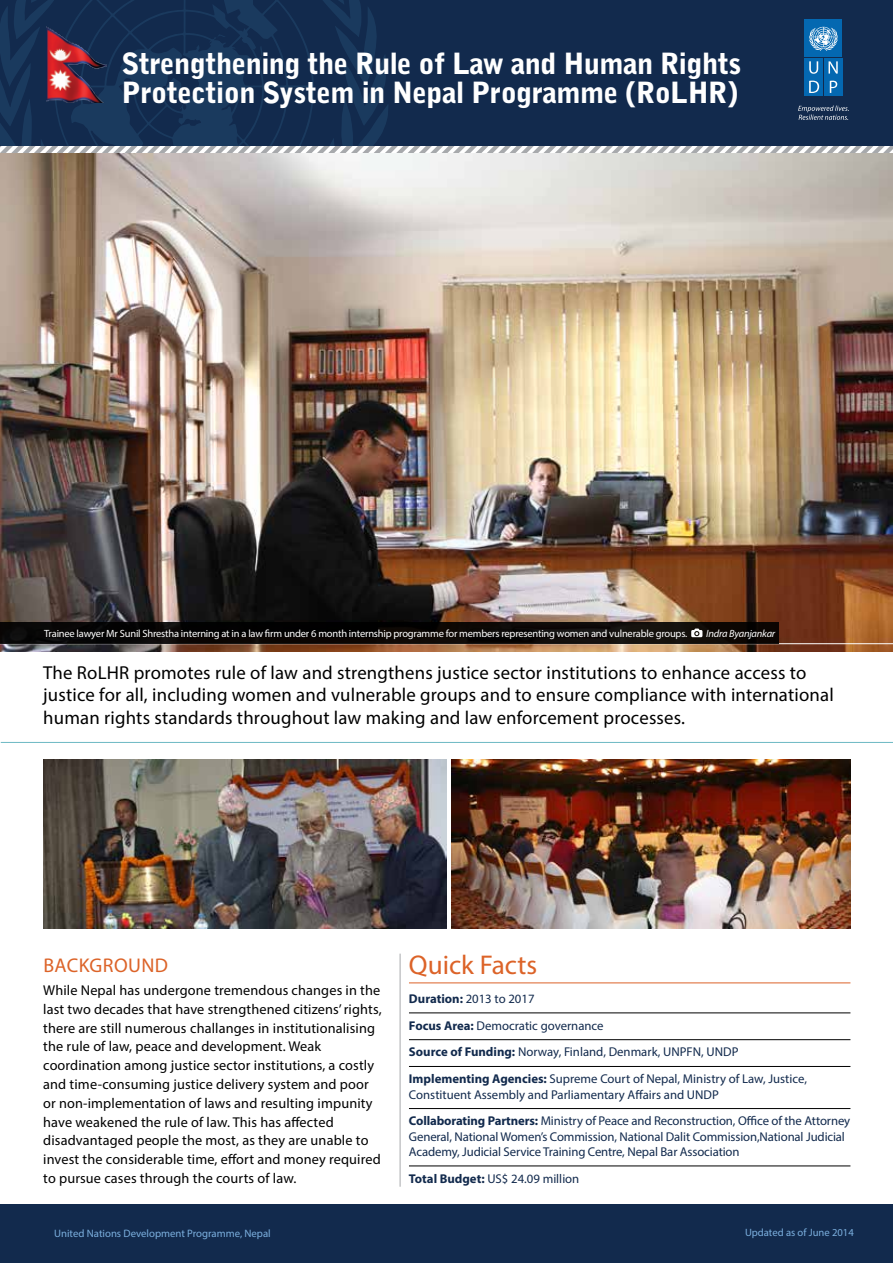
<style>
.page{position:relative;width:893px;height:1263px;background:#fff}
.page>*{position:absolute;margin:0;border:0;box-sizing:border-box;transform-origin:0 0}
.t1{font:900 29.1px/28.5px "Bell Gothic Std";letter-spacing:-.02em;color:#fff}
.t2{font:27.15px "Myriad Pro";color:#dc6328}
.t3{font:19.95px "Myriad Pro";letter-spacing:.02em;color:#dc6328}
.t4{font:18.75px/22.5px "Myriad Pro";letter-spacing:.01em;color:#000}
.t5{font:14.25px/18.8px "Myriad Pro";letter-spacing:.01em;color:#000}
.t6{font:12.75px/26.8px "Myriad Pro";letter-spacing:-.01em;color:#122a4d}
.t7{font:10.8px "Myriad Pro";color:#7bafde}
.t8{font:10.65px "Myriad Pro";color:#7bafde}
.t9{font:10.5px "Myriad Pro";letter-spacing:-.02em;color:#fff}
.t10{font:italic 10.5px "Myriad Pro";letter-spacing:-.02em;color:#fff}
.s1{font-weight:700}
</style>
<div class="page">
<svg style="left:0;top:0;width:893px;height:153px;background:#1c3658"></svg>
<img style="left:46px;top:26px;width:61px;height:76px">
<div style="left:0;top:1204px;width:893px;height:59px;background:#122a4d"></div>
<hr style="left:1px;top:742px;width:892px;height:1px;background:#6cb8c3">
<hr style="left:400px;top:954px;width:1px;height:233px;background:#a7a9ac">
<img style="left:0;top:153px;width:893px;height:499px">
<hr style="left:409px;top:982px;width:441px;height:1px;background:#dc6328">
<hr style="left:409px;top:1013px;width:441px;height:1px;background:#000">
<hr style="left:409px;top:1039px;width:441px;height:1px;background:#000">
<hr style="left:409px;top:1066px;width:441px;height:1px;background:#000">
<hr style="left:409px;top:1108px;width:441px;height:1px;background:#000">
<hr style="left:409px;top:1166px;width:441px;height:1px;background:#000">
<hr style="left:0;top:643px;width:893px;height:1px;background:#fff">
<div style="left:0;top:622px;width:779px;height:21px;background:linear-gradient(to right,#040303,#110c08)"></div>
<img style="left:43px;top:760px;width:403px;height:168px">
<img style="left:452px;top:760px;width:398px;height:169px">
<svg style="left:691px;top:628px;width:11px;height:9px"></svg>
<h1 class="t1" style="left:122px;top:50px;width:621px">Strengthening the Rule of Law and Human Rights<br>Protection System in Nepal Programme (RoLHR)</h1>
<p class="t9" style="left:44px;top:627px;width:645px">Trainee lawyer Mr Sunil Shrestha interning at in a law firm under 6 month internship programme for members representing women and vulnerable groups.</p>
<p class="t10" style="left:706px;top:627px;width:70px">Indra Byanjankar</p>
<p class="t4" style="left:43px;top:661px;width:792px;text-indent:90px">promotes rule of law and strengthens justice sector institutions to enhance access to justice for all, including women and vulnerable groups and to ensure compliance with international human rights standards throughout law making and law enforcement processes.</p>
<h3 class="t4" style="left:43px;top:661px;width:66px">The RoLHR</h3>
<h3 class="t3" style="left:43px;top:953px;width:99px">Background</h3>
<p class="t5" style="left:43px;top:981px;width:340px">While Nepal has undergone tremendous changes in the last two decades that have strengthened citizens’ rights, there are still numerous challanges in institutionalising the rule of law, peace and development. Weak coordination among justice sector institutions, a costly and time-consuming justice delivery system and poor or non-implementation of laws and resulting impunity have weakened the rule of law. This has affected disadvantaged people the most, as they are unable to invest the considerable time, effort and money required to pursue cases through the courts of law.</p>
<h2 class="t2" style="left:409px;top:948px;width:130px">Quick Facts</h2>
<p class="t6" style="left:409px;top:985px;width:400px"><span class="s1">Duration:</span> 2013 to 2017<br><span class="s1">Focus Area:</span> Democratic governance<br><span class="s1">Source of Funding:</span> Norway, Finland, Denmark, UNPFN, UNDP <span class="s1">Implementing Agencies:</span> Supreme Court of Nepal, Ministry of Law, Justice,</p>
<p class="t6" style="left:409px;top:1081px;width:443px">Constituent Assembly and Parliamentary Affairs and UNDP<br><span class="s1">Collaborating Partners:</span> Ministry of Peace and Reconstruction, Office of the Attorney</p>
<p class="t6" style="left:409px;top:1128px;width:437px;line-height:15.3px">General, National Women’s Commission, National Dalit Commission,National Judicial<br>Academy, Judicial Service Training Centre, Nepal Bar Association</p>
<p class="t6" style="left:409px;top:1165px;width:172px"><span class="s1">Total Budget:</span> US$ 24.09 million</p>
<p class="t7" style="left:54px;top:1227px;width:218px">United Nations Development Programme, Nepal</p>
<p class="t8" style="left:745px;top:1225px;width:110px">Updated as of June 2014</p>
</div>
